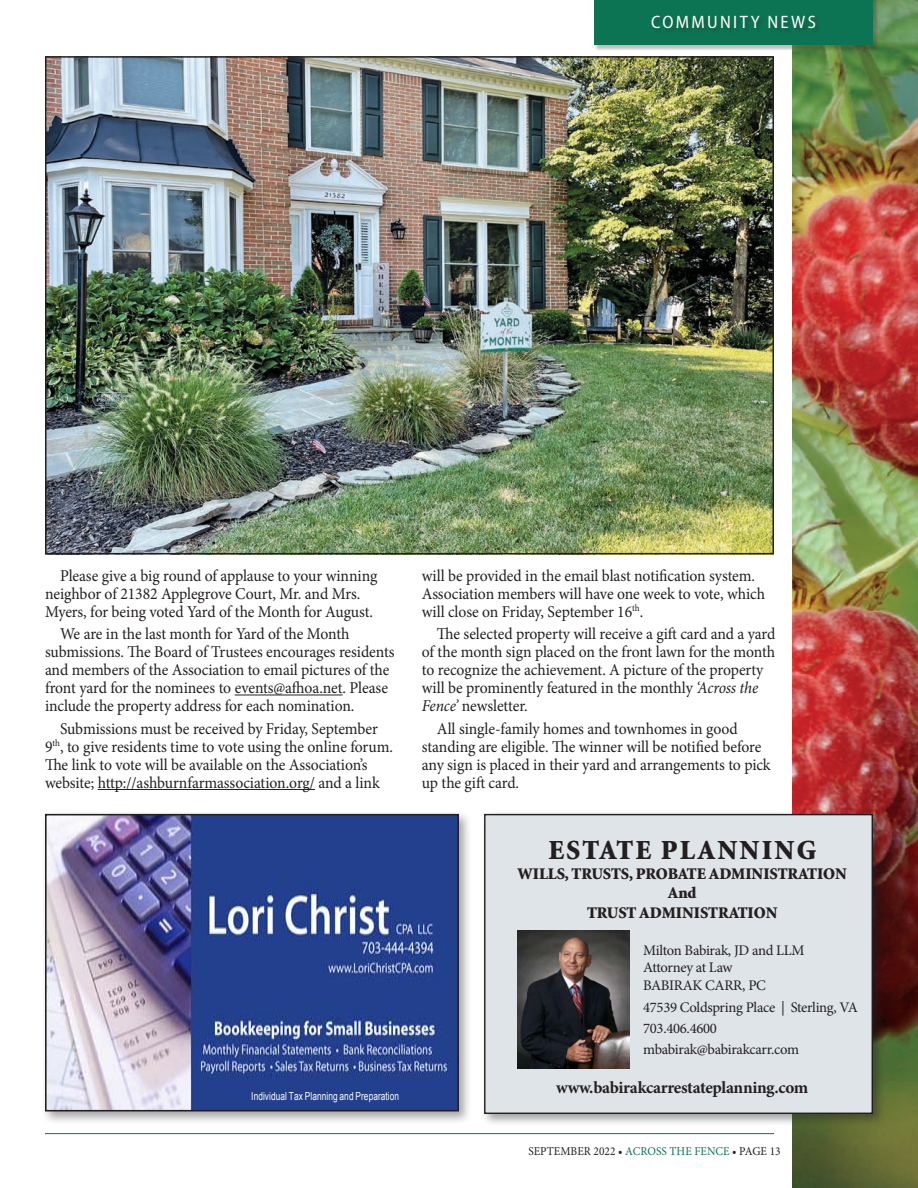
<style>
.page{position:relative;width:918px;height:1188px;background:#fff}
.page>*{position:absolute;margin:0;border:0;box-sizing:border-box;transform-origin:0 0}
.subhead{font:900 27.75px "Minion Std";letter-spacing:.075em;color:#231f20}
.t1{font:semi-condensed 18px "Myriad Pro";letter-spacing:.13em;color:#fff}
.subhead-2{font:700 17.1px "Minion Pro";letter-spacing:-.02em;color:#231f20}
.Body_Copy{font:16.5px/18px "Minion Pro";letter-spacing:-.01em;color:#231f20;scale:.95 1}
.subhead-3{font:900 16.35px "Minion Std";letter-spacing:-.005em;color:#231f20}
.subhead-4{font:14.7px/21.5px "Minion Pro";letter-spacing:-.02em;color:#231f20}
.t2{font:12px "Minion Pro";letter-spacing:.005em;color:#231f20;scale:.95 1}
.t3{font:10.95px "Arial";letter-spacing:.01em;color:#fff;scale:.75 1}
.s1{font-style:italic}
.s2{color:#0c7452}
</style>
<div class="page">
<img style="left:792px;top:0;width:126px;height:1188px">
<hr style="left:45px;top:1133px;width:729px;height:1px;background:#0c7452">
<div style="left:481px;top:811px;width:404px;height:315px;background:#231f20;opacity:.4"></div>
<div style="left:485px;top:815px;width:387px;height:298px;background:#dfe4e8"></div>
<div style="left:484px;top:814px;width:389px;height:300px;border:1px solid #231f20"></div>
<img style="left:518px;top:931px;width:112px;height:137px">
<div style="left:41px;top:810px;width:432px;height:315px;background:#231f20;opacity:.4"></div>
<img style="left:48px;top:817px;width:408px;height:291px">
<div style="left:45px;top:814px;width:414px;height:297px;border:2px solid #231f20"></div>
<img style="left:48px;top:59px;width:723px;height:492px">
<div style="left:45px;top:56px;width:729px;height:498px;border:2px solid #231f20"></div>
<hr style="left:235px;top:695px;width:108px;height:1px;background:#231f20">
<hr style="left:98px;top:789px;width:217px;height:1px;background:#231f20">
<div style="left:594px;top:0;width:285px;height:51px;background:#231f20;opacity:.3"></div>
<div style="left:594px;top:0;width:279px;height:45px;background:#0c7452"></div>
<div style="left:652px;top:15px;width:169px;height:19px;background:#0d6f4f"></div>
<p class="t1" style="left:651px;top:12px;width:166px">COMMUNITY NEWS</p>
<p class="Body_Copy" style="left:45px;top:567px;width:351px;text-indent:15px">Please give a big round of applause to your winning neighbor of 21382 Applegrove Court, Mr. and Mrs.<br>Myers, for being voted Yard of the Month for August.</p>
<p class="Body_Copy" style="left:45px;top:625px;width:369px;text-indent:15px">We are in the last month for Yard of the Month submissions. The Board of Trustees encourages residents and members of the Association to email pictures of the front yard for the nominees to events@afhoa.net. Please include the property address for each nomination.</p>
<p class="Body_Copy" style="left:45px;top:720px;width:368px;text-indent:15px">Submissions must be received by Friday, September 9<sup>th</sup>, to give residents time to vote using the online forum.<br>The link to vote will be available on the Association’s website; http://ashburnfarmassociation.org/ and a link</p>
<p class="t3" style="left:251px;top:1089px;width:199px">Individual Tax Planning and Preparation</p>
<p class="Body_Copy" style="left:422px;top:567px;width:363px">will be provided in the email blast notification system.<br>Association members will have one week to vote, which will close on Friday, September 16<sup>th</sup>.</p>
<p class="Body_Copy" style="left:422px;top:625px;width:374px;text-indent:15px">The selected property will receive a gift card and a yard of the month sign placed on the front lawn for the month to recognize the achievement. A picture of the property will be prominently featured in the monthly <span class="s1">‘Across the Fence’</span> newsletter.</p>
<p class="Body_Copy" style="left:422px;top:720px;width:369px;text-indent:15px">All single-family homes and townhomes in good standing are eligible. The winner will be notified before any sign is placed in their yard and arrangements to pick up the gift card.</p>
<p class="subhead" style="left:548px;top:836px;width:269px">ESTATE PLANNING</p>
<p class="subhead-3" style="left:518px;top:865px;width:331px">WILLS, TRUSTS, PROBATE ADMINISTRATION</p>
<p class="subhead-3" style="left:668px;top:885px;width:30px">And</p>
<p class="subhead-3" style="left:587px;top:904px;width:192px">TRUST ADMINISTRATION</p>
<p class="subhead-4" style="left:643px;top:940px;width:163px">Milton Babirak, JD and LLM</p>
<p class="subhead-4" style="left:643px;top:957px;width:91px">Attorney at Law</p>
<p class="subhead-4" style="left:643px;top:975px;width:124px">BABIRAK CARR, PC</p>
<p class="subhead-4" style="left:643px;top:996px;width:216px">47539 Coldspring Place | Sterling, VA<br>703.406.4600</p>
<p class="subhead-4" style="left:643px;top:1039px;width:157px">mbabirak@babirakcarr.com</p>
<p class="subhead-2" style="left:556px;top:1075px;width:254px">www.babirakcarrestateplanning.com</p>
<p class="t2" style="left:528px;top:1143px;width:267px">SEPTEMBER 2022 • <span class="s2">ACROSS THE FENCE</span> • PAGE 13</p>
</div>
